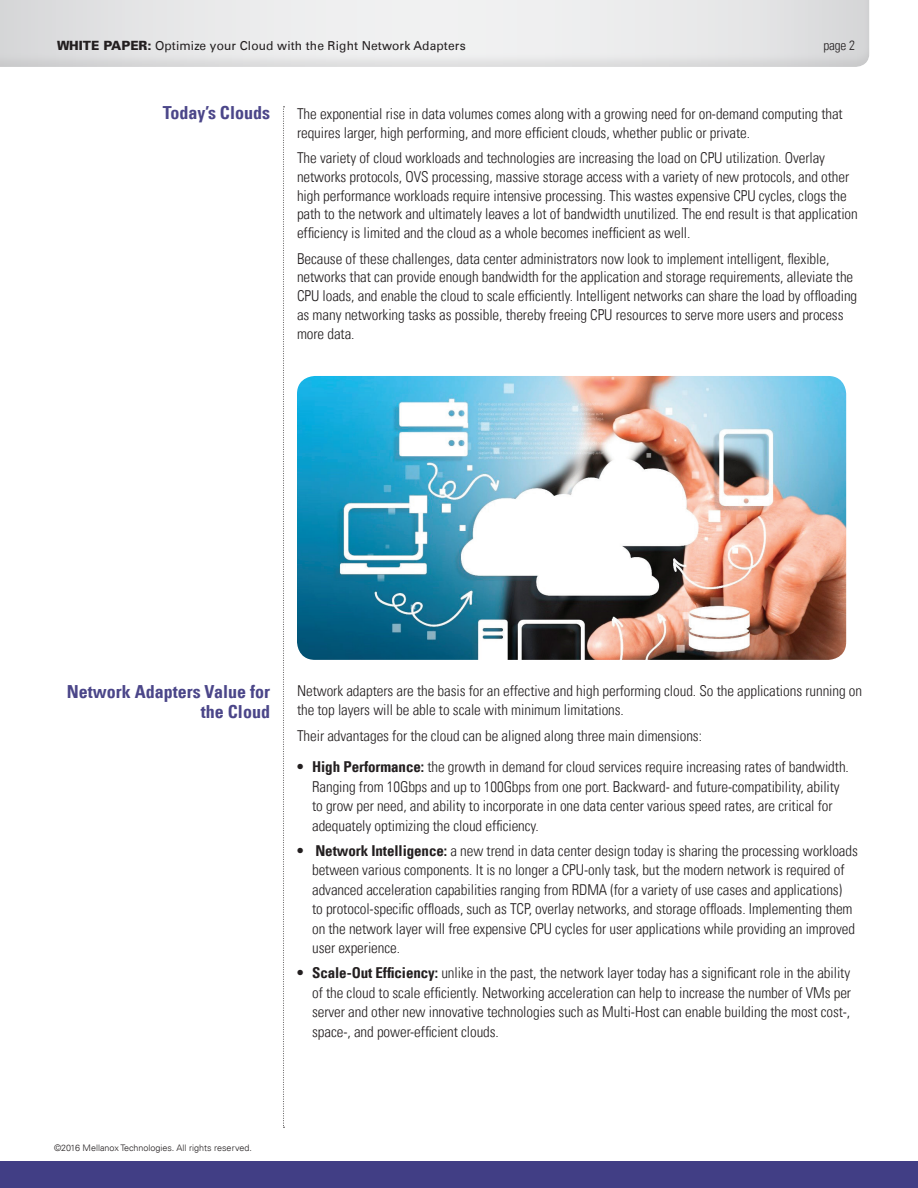
<style>
.page{position:relative;width:918px;height:1188px;background:#fff}
.page>*{position:absolute;margin:0;border:0;box-sizing:border-box;transform-origin:0 0}
.t1{font:700 condensed 18px/19.5px "Univers LT";color:#4b4689;text-align:right}
.t2{font:300 condensed 15px/19.5px "Univers LT";letter-spacing:-.005em;color:#231f20}
.t3{font:300 condensed 13.5px "Univers LT";color:#231f20}
.t4{font:12.3px "Univers LT";letter-spacing:.01em;color:#231f20}
.t5{font:300 9px "Univers LT";color:#231f20}
.s1{font-weight:900;font-size:12.75px}
.s2{font-weight:700}
</style>
<div class="page">
<div style="left:0;top:0;width:869px;height:68px;background:#231f20;opacity:.25"></div>
<svg style="left:283px;top:106px;width:2px;height:1022px"></svg>
<div style="left:0;top:1161px;width:918px;height:27px;background:#413e85"></div>
<img style="left:297px;top:376px;width:549px;height:284px">
<p class="t4" style="left:57px;top:38px;width:410px"><span class="s1">WHITE PAPER:</span> Optimize your Cloud with the Right Network Adapters</p>
<p class="t3" style="left:823px;top:37px;width:33px">page 2</p>
<p class="t1" style="left:163px;top:103px;width:109px">Today’s Clouds</p>
<p class="t2" style="left:297px;top:104px;width:547px;line-height:18.8px">The exponential rise in data volumes comes along with a growing need for on-demand computing that requires larger, high performing, and more efficient clouds, whether public or private.</p>
<p class="t2" style="left:297px;top:148px;width:562px;line-height:18.8px">The variety of cloud workloads and technologies are increasing the load on CPU utilization. Overlay networks protocols, OVS processing, massive storage access with a variety of new protocols, and other high performance workloads require intensive processing. This wastes expensive CPU cycles, clogs the path to the network and ultimately leaves a lot of bandwidth unutilized. The end result is that application efficiency is limited and the cloud as a whole becomes inefficient as well.</p>
<p class="t2" style="left:297px;top:249px;width:562px;line-height:18.8px">Because of these challenges, data center administrators now look to implement intelligent, flexible, networks that can provide enough bandwidth for the application and storage requirements, alleviate the CPU loads, and enable the cloud to scale efficiently. Intelligent networks can share the load by offloading as many networking tasks as possible, thereby freeing CPU resources to serve more users and process more data.</p>
<p class="t1" style="left:67px;top:682px;width:205px">Network Adapters Value for the Cloud</p>
<p class="t2" style="left:297px;top:682px;width:567px;line-height:18.8px">Network adapters are the basis for an effective and high performing cloud. So the applications running on the top layers will be able to scale with minimum limitations.</p>
<p class="t2" style="left:297px;top:726px;width:407px">Their advantages for the cloud can be aligned along three main dimensions:</p>
<p class="t2" style="left:312px;top:757px;width:538px;text-indent:-15px"><span class="s2">• High Performance:</span> the growth in demand for cloud services require increasing rates of bandwidth.<br>Ranging from 10Gbps and up to 100Gbps from one port. Backward- and future-compatibility, ability to grow per need, and ability to incorporate in one data center various speed rates, are critical for adequately optimizing the cloud efficiency.</p>
<p class="t2" style="left:312px;top:841px;width:547px;text-indent:-15px"><span class="s2">• Network Intelligence:</span> a new trend in data center design today is sharing the processing workloads between various components. It is no longer a CPU-only task, but the modern network is required of advanced acceleration capabilities ranging from RDMA (for a variety of use cases and applications)<br>to protocol-specific offloads, such as TCP, overlay networks, and storage offloads. Implementing them on the network layer will free expensive CPU cycles for user applications while providing an improved user experience.</p>
<p class="t2" style="left:312px;top:963px;width:541px;text-align:justify;text-indent:-15px"><span class="s2">• Scale-Out Efficiency:</span> unlike in the past, the network layer today has a significant role in the ability of the cloud to scale efficiently. Networking acceleration can help to increase the number of VMs per server and other new innovative technologies such as Multi-Host can enable building the most cost-, space-, and power-efficient clouds.</p>
<p class="t5" style="left:54px;top:1143px;width:199px">©2016 Mellanox Technologies. All rights reserved.</p>
</div>
